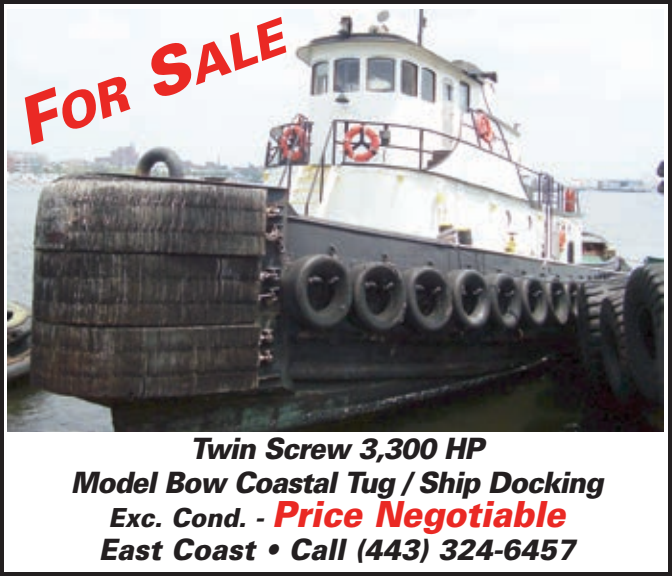
<style>
.page{position:relative;width:672px;height:576px;background:#fff}
.page>*{position:absolute;margin:0;border:0;box-sizing:border-box;transform-origin:0 0}
.t1{font:italic 900 48.4px "Univers";color:#ea2924;scale:.96 1}
.t2{font:italic 900 36px "Univers";letter-spacing:-.005em;color:#ea2924;scale:.93 1}
.t3{font:italic 900 29.6px/33.6px "Univers";letter-spacing:-.04em;color:#231f20;text-align:center;scale:.93 1}
.t4{font:italic 900 29.6px "Univers";color:#231f20;scale:.93 1}
.s1{font-size:64.8px}
.s2{font-size:26.4px;color:#231f20}
</style>
<div class="page">
<div style="left:0;top:0;width:672px;height:576px;border:4px solid #231f20"></div>
<img style="left:8px;top:9px;width:656px;height:423px">
<h1 class="t1" style="left:16px;top:114px;width:291px;rotate:-20deg"><span class="s1">F</span>OR <span class="s1">S</span>ALE</h1>
<p class="t3" style="left:71px;top:435px;width:574px">Twin Screw 3,300 HP<br>Model Bow Coastal Tug / Ship Docking</p>
<p class="t2" style="left:109px;top:501px;width:492px"><span class="s2">Exc. Cond. -</span> Price Negotiable</p>
<p class="t4" style="left:99px;top:539px;width:514px">East Coast • Call (443) 324-6457</p>
</div>
